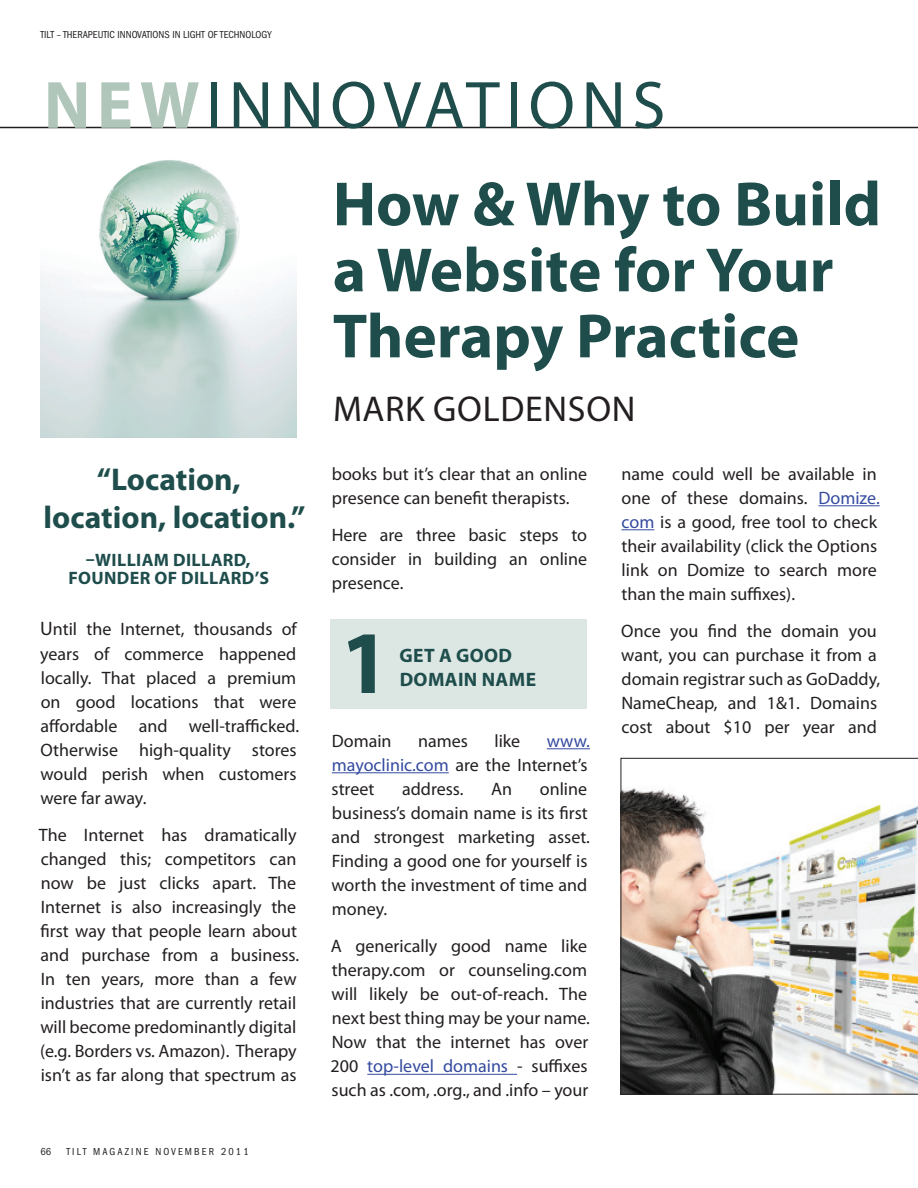
<style>
.page{position:relative;width:918px;height:1188px;background:#fff}
.page>*{position:absolute;margin:0;border:0;box-sizing:border-box;transform-origin:0 0}
.t1{font:700 90px "Myriad Pro";color:#1e4d4c}
.t2{font:67.5px "Myriad Pro";color:#1e4d4c}
.t3{font:700 63px/66px "Myriad Pro";color:#1e4d4c}
.t4{font:36px "Myriad Pro";color:#231f20}
.t5{font:700 31.5px/37.8px "Myriad Pro";color:#1e4d4c;text-align:center}
.t6{font:700 19.5px/24px "Myriad Pro";color:#1e4d4c}
.t7{font:18px/24px "Myriad Pro";color:#231f20}
.t8{font:700 18px/18px "Myriad Pro";letter-spacing:.02em;color:#1e4d4c;text-align:center}
.t9{font:condensed 10.5px "ITC Franklin Gothic Std";letter-spacing:.19em;color:#231f20}
.s1{font-weight:700;color:#b0c6ba}
.s2{font-size:19.5px}
.s3{color:#344b9f}
</style>
<div class="page">
<div style="left:331px;top:620px;width:256px;height:89px;background:#dce7e4"></div>
<img style="left:40px;top:128px;width:257px;height:309px">
<hr style="left:0;top:127px;width:918px;height:1px;background:#231f20">
<hr style="left:547px;top:748px;width:43px;height:1px;background:#344b9f">
<hr style="left:332px;top:772px;width:117px;height:1px;background:#344b9f">
<hr style="left:367px;top:1074px;width:150px;height:1px;background:#344b9f">
<hr style="left:818px;top:505px;width:62px;height:1px;background:#344b9f">
<hr style="left:622px;top:529px;width:32px;height:1px;background:#344b9f">
<img style="left:621px;top:758px;width:297px;height:337px">
<p class="t9" style="left:40px;top:29px;width:38px">TILT – THERAPE</p>
<p class="t9" style="left:98px;top:29px;width:29px">UTIC INNOVATIONS</p>
<p class="t9" style="left:172px;top:29px;width:74px">IN LIGHT OF TECHNOLOG</p>
<p class="t9" style="left:267px;top:29px;width:5px">Y</p>
<h2 class="t2" style="left:44px;top:64px;width:229px"><span class="s1">New</span>Innovations</h2>
<h3 class="t5" style="left:44px;top:460px;width:263px">“Location, location, location.”</h3>
<p class="t8" style="left:68px;top:551px;width:202px">–Wi lliam Di llard, founder of Di llard’s</p>
<p class="t7" style="left:40px;top:617px;width:261px"><span class="s2">U</span>ntil the Internet, thousands of years of commerce happened locally. That placed a premium on good locations that were affordable and well-trafficked.<br>Otherwise high-quality stores would perish when customers were far away.</p>
<p class="t7" style="left:39px;top:823px;width:262px">The Internet has dramatically changed this; competitors can now be just clicks apart. The<br>Internet is also increasingly the first way that people learn about and purchase from a business.<br>In ten years, more than a few industries that are currently retail will become predominantly digital (e.g. Borders vs. Amazon). Therapy isn’t as far along that spectrum as</p>
<p class="t9" style="left:40px;top:1145px;width:12px">66</p>
<p class="t9" style="left:66px;top:1145px;width:98px">TILT MAGAZINE NOVEM</p>
<p class="t9" style="left:194px;top:1145px;width:15px">BER</p>
<p class="t9" style="left:221px;top:1145px;width:29px">2011</p>
<h3 class="t3" style="left:333px;top:169px;width:550px">How &amp; Why to Build a Website for Your<br>Therapy Practice</h3>
<h3 class="t4" style="left:333px;top:387px;width:51px">Mark</h3>
<h3 class="t4" style="left:433px;top:387px;width:47px">Goldenson</h3>
<p class="t7" style="left:332px;top:462px;width:257px">books but it’s clear that an online presence can benefit therapists.</p>
<p class="t7" style="left:332px;top:523px;width:257px;text-align:justify">Here are three basic steps to consider in building an online presence.</p>
<h1 class="t1" style="left:340px;top:604px;width:51px">1</h1>
<p class="t6" style="left:399px;top:642px;width:138px">Get a good domain name</p>
<p class="t7" style="left:332px;top:729px;width:61px">Domain</p>
<p class="t7" style="left:418px;top:729px;width:51px">names</p>
<p class="t7" style="left:494px;top:729px;width:27px">like</p>
<p class="t7" style="left:332px;top:729px;width:260px;text-indent:215px"><span class="s3">www. mayoclinic.com</span> are the Internet’s street</p>
<p class="t7" style="left:332px;top:777px;width:260px;text-indent:208px">online business’s domain name is its first and strongest marketing asset.<br>Finding a good one for yourself is worth the investment of time and money.</p>
<p class="t7" style="left:331px;top:934px;width:261px">A generically good name like therapy.com or counseling.com will likely be out-of-reach. The next best thing may be your name.<br>Now that the internet has over<br>200 <span class="s3">top-level domains</span> - suffixes such as .com, .org., and .info – your</p>
<p class="t7" style="left:402px;top:777px;width:63px">address.</p>
<p class="t7" style="left:491px;top:777px;width:22px">An</p>
<p class="t7" style="left:621px;top:462px;width:260px">name could well be available in one of these domains. <span class="s3">Domize. com</span> is a good, free tool to check their availability (click the Options link on Domize to search more than the main suffixes).</p>
<p class="t7" style="left:621px;top:619px;width:261px">Once you find the domain you want, you can purchase it from a domain registrar such as GoDaddy,<br>NameCheap, and 1&amp;1. Domains cost about $10 per year and</p>
</div>
